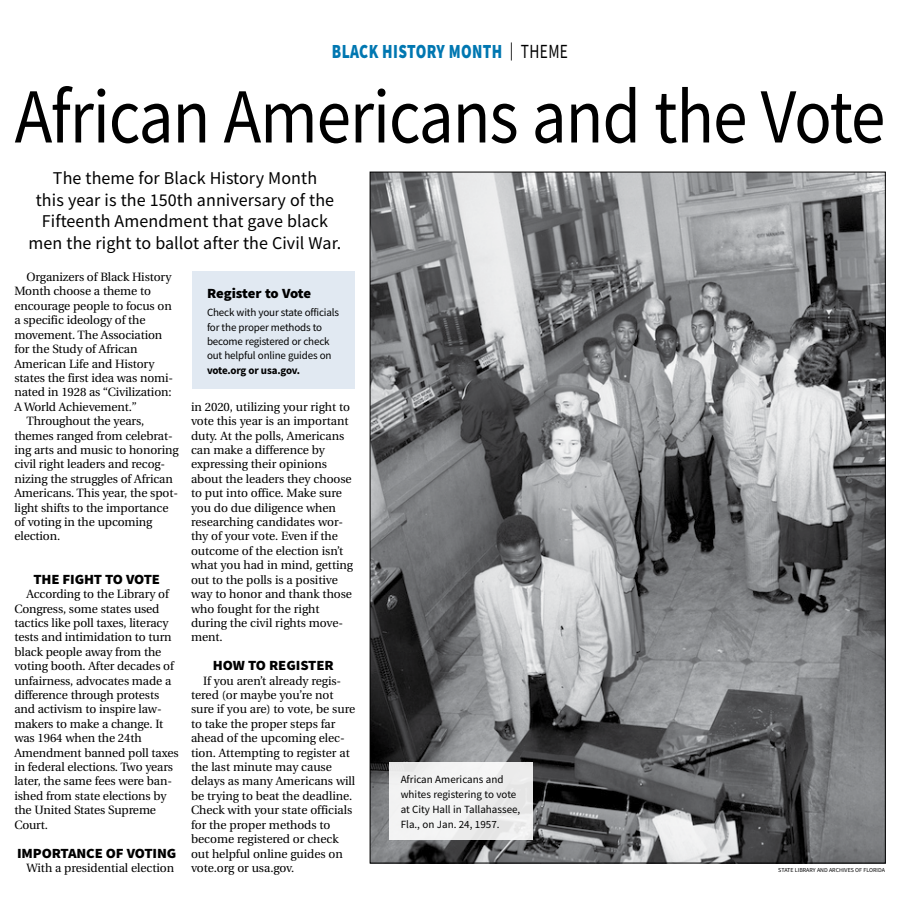
<style>
.page{position:relative;width:900px;height:908px;background:#fff}
.page>*{position:absolute;margin:0;border:0;box-sizing:border-box;transform-origin:0 0}
.t1{font:77.9px "Source Sans Pro";letter-spacing:-.015em;color:#000;scale:.89 1}
.t2{font:900 20px "Source Sans Pro";letter-spacing:.025em;color:#0077b1;scale:.77 1}
.t3{font:18px/21.6px "Source Sans Pro";letter-spacing:.005em;color:#000;text-align:center}
.t4{font:900 14px "Source Sans Pro";letter-spacing:-.01em;color:#000;scale:1.05 1}
.t5{font:12px/14.4px "Utopia";letter-spacing:-.01em;color:#000}
.t6{font:11px/14.4px "Source Sans Pro";letter-spacing:-.015em;color:#000}
.t7{font:700 11px "Source Sans Pro";letter-spacing:-.025em;color:#000}
.t8{font:6px "Source Sans Pro";color:#000}
.s1{font-weight:400;font-size:18px;color:#000}
.s2{font-weight:400;color:#000}
</style>
<div class="page">
<img style="left:372px;top:174px;width:512px;height:687px">
<div style="left:192px;top:271px;width:163px;height:118px;background:#e1e9f2"></div>
<div style="left:389px;top:762px;width:143px;height:77px;background:linear-gradient(to right,#f4f4f5,#ebebeb)"></div>
<h2 class="t2" style="left:332px;top:38px;width:308px">BLACK HISTORY MONTH <span class="s1">|</span> <span class="s2">THEME</span></h2>
<h1 class="t1" style="left:15px;top:67px;width:980px">African Americans and the Vote</h1>
<h3 class="t3" style="left:29px;top:167px;width:314px">The theme for Black History Month<br>this year is the 150th anniversary of the Fifteenth Amendment that gave black men the right to ballot after the Civil War.</h3>
<p class="t5" style="left:26px;top:270px;width:147px">Organizers of Black History</p>
<p class="t5" style="left:14px;top:284px;width:138px">Month choose a theme to</p>
<p class="t5" style="left:14px;top:299px;width:159px">encourage people to focus on</p>
<p class="t5" style="left:14px;top:313px;width:133px">a specific ideology of the</p>
<p class="t5" style="left:14px;top:327px;width:150px">movement. The Association</p>
<p class="t5" style="left:14px;top:342px;width:125px">for the Study of African</p>
<p class="t5" style="left:14px;top:356px;width:142px">American Life and History</p>
<p class="t5" style="left:14px;top:371px;width:160px">states the first idea was nomi-</p>
<p class="t5" style="left:14px;top:385px;width:159px">nated in 1928 as “Civilization:</p>
<p class="t5" style="left:14px;top:399px;width:124px">A World Achievement.”</p>
<p class="t5" style="left:26px;top:414px;width:119px">Throughout the years,</p>
<p class="t5" style="left:14px;top:428px;width:160px">themes ranged from celebrat-</p>
<p class="t5" style="left:14px;top:443px;width:166px">ing arts and music to honoring</p>
<p class="t5" style="left:14px;top:457px;width:152px">civil right leaders and recog-</p>
<p class="t5" style="left:14px;top:471px;width:160px">nizing the struggles of African</p>
<p class="t5" style="left:14px;top:486px;width:165px">Americans. This year, the spot-</p>
<p class="t5" style="left:14px;top:500px;width:156px">light shifts to the importance</p>
<p class="t5" style="left:14px;top:515px;width:140px">of voting in the upcoming</p>
<p class="t5" style="left:14px;top:529px;width:47px">election.</p>
<p class="t4" style="left:33px;top:569px;width:122px">THE FIGHT TO VOTE</p>
<p class="t5" style="left:14px;top:587px;width:166px;text-indent:12px">According to the Library of<br>Congress, some states used tactics like poll taxes, literacy tests and intimidation to turn black people away from the voting booth. After decades of unfairness, advocates made a difference through protests and activism to inspire law&shy;makers to make a change. It was 1964 when the 24th<br>Amendment banned poll taxes in federal elections. Two years later, the same fees were ban&shy;ished from state elections by the United States Supreme<br>Court.</p>
<p class="t4" style="left:17px;top:842px;width:153px">IMPORTANCE OF VOTING</p>
<p class="t5" style="left:26px;top:860px;width:149px">With a presidential election</p>
<p class="t4" style="left:207px;top:283px;width:101px">Register to Vote</p>
<p class="t6" style="left:207px;top:305px;width:134px">Check with your state officials for the proper methods to become registered or check out helpful online guides on</p>
<p class="t7" style="left:207px;top:362px;width:95px">vote.org or usa.gov.</p>
<p class="t5" style="left:191px;top:399px;width:164px">in 2020, utilizing your right to vote this year is an important duty. At the polls, Americans can make a difference by expressing their opinions about the leaders they choose to put into office. Make sure you do due diligence when researching candidates wor&shy;thy of your vote. Even if the outcome of the election isn’t what you had in mind, getting out to the polls is a positive way to honor and thank those who fought for the right during the civil rights move&shy;ment.</p>
<p class="t4" style="left:213px;top:655px;width:117px">HOW TO REGISTER</p>
<p class="t5" style="left:191px;top:673px;width:166px;text-indent:12px">If you aren’t already regis&shy;tered (or maybe you’re not sure if you are) to vote, be sure to take the proper steps far ahead of the upcoming elec&shy;tion. Attempting to register at the last minute may cause delays as many Americans will be trying to beat the deadline.<br>Check with your state officials for the proper methods to become registered or check out helpful online guides on vote.org or usa.gov.</p>
<p class="t6" style="left:401px;top:771px;width:121px;line-height:15px">African Americans and whites registering to vote at City Hall in Tallahassee,<br>Fla., on Jan. 24, 1957.</p>
<p class="t8" style="left:778px;top:866px;width:108px">STATE LIBRARY AND ARCHIVES OF FLORIDA</p>
</div>
